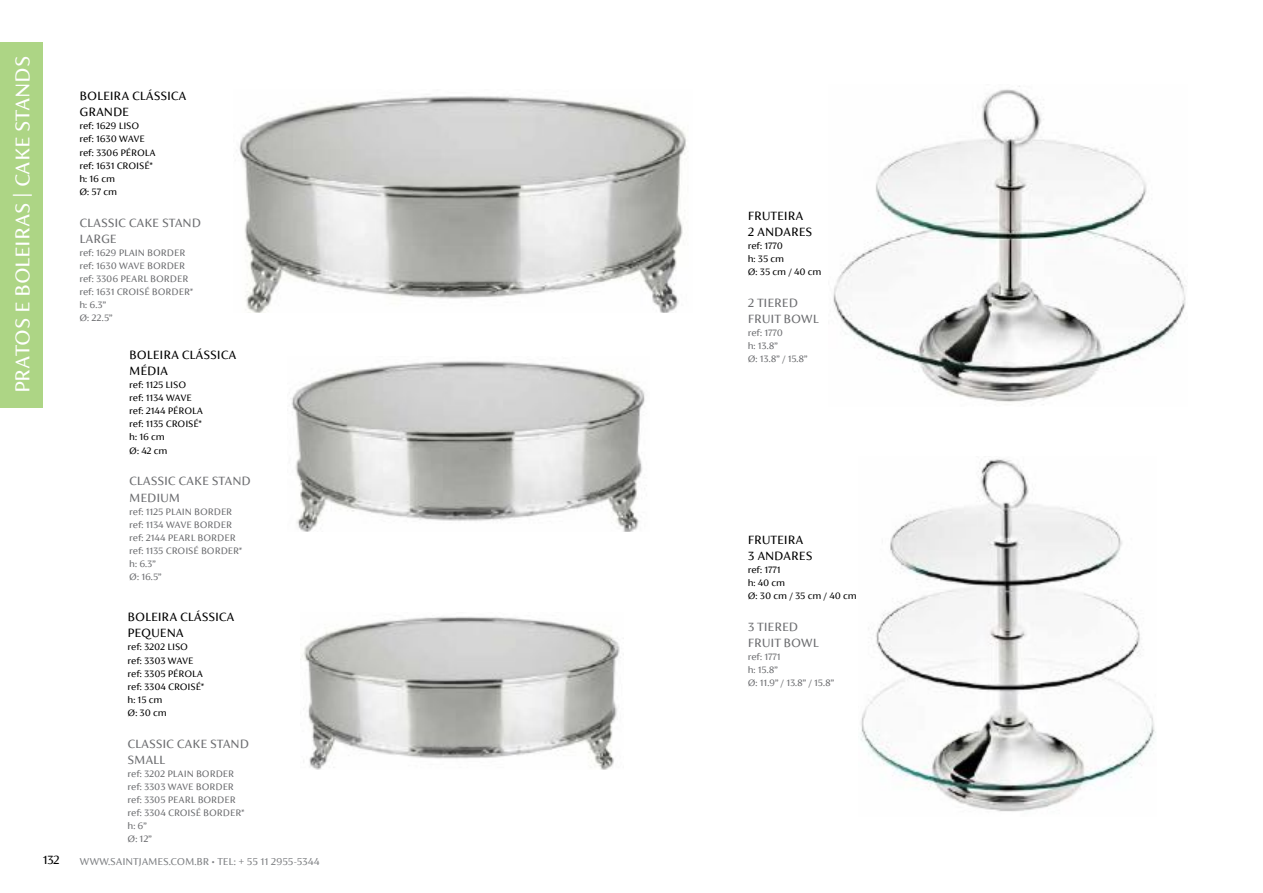
<style>
.page{position:relative;width:1263px;height:893px;background:#fff}
.page>*{position:absolute;margin:0;border:0;box-sizing:border-box;transform-origin:0 0}
.t1{font:22.5px "FS Siena";color:#fff}
.t2{font:13.5px/16.2px "FS Siena";color:#000}
.t3{font:13.5px/16.2px "FS Siena";color:#6d6e71}
.t4{font:11.25px "FS Siena";color:#808285}
.t5{font:10.5px/13px "FS Siena";color:#6d6e71}
.t6{font:10.5px/13px "FS Siena";color:#000}
.s1{font-size:7.5px}
</style>
<div class="page">
<img style="left:833px;top:86px;width:354px;height:319px">
<img style="left:861px;top:459px;width:295px;height:353px">
<div style="left:0;top:43px;width:43px;height:365px;background:#add585"></div>
<img style="left:239px;top:96px;width:448px;height:216px">
<img style="left:290px;top:361px;width:355px;height:171px">
<img style="left:301px;top:616px;width:320px;height:153px">
<h1 class="t1" style="left:10px;top:393px;width:339px;rotate:-90deg">PRATOS E BOLEIRAS | CAKE STANDS</h1>
<p class="t2" style="left:80px;top:88px;width:109px">BOLEIRA CLÁSSICA<br>GRANDE</p>
<p class="t6" style="left:80px;top:120px;width:78px">ref: 1629 LISO ref: 1630 WAVE ref: 3306 PÉROLA ref: 1631 CROISÉ* h: 16 cm<br>Ø: 57 cm</p>
<p class="t3" style="left:80px;top:214px;width:123px">CLASSIC CAKE STAND<br>LARGE</p>
<p class="t5" style="left:80px;top:246px;width:115px">ref: 1629 PLAIN BORDER ref: 1630 WAVE BORDER ref: 3306 PEARL BORDER ref: 1631 CROISÉ BORDER* h: 6.3”<br>Ø: 22.5”</p>
<p class="t2" style="left:129px;top:347px;width:109px">BOLEIRA CLÁSSICA<br>MÉDIA</p>
<p class="t6" style="left:129px;top:378px;width:75px">ref: 1125 LISO ref: 1134 WAVE ref: 2144 PÉROLA ref: 1135 CROISÉ* h: 16 cm<br>Ø: 42 cm</p>
<p class="t3" style="left:129px;top:473px;width:123px">CLASSIC CAKE STAND<br>MEDIUM</p>
<p class="t5" style="left:129px;top:505px;width:114px">ref: 1125 PLAIN BORDER ref: 1134 WAVE BORDER ref: 2144 PEARL BORDER ref: 1135 CROISÉ BORDER* h: 6.3”<br>Ø: 16.5”</p>
<p class="t2" style="left:128px;top:609px;width:109px">BOLEIRA CLÁSSICA<br>PEQUENA</p>
<p class="t6" style="left:128px;top:641px;width:78px">ref: 3202 LISO ref: 3303 WAVE ref: 3305 PÉROLA ref: 3304 CROISÉ* h: 15 cm<br>Ø: 30 cm</p>
<p class="t3" style="left:128px;top:735px;width:123px">CLASSIC CAKE STAND<br>SMALL</p>
<p class="t5" style="left:128px;top:767px;width:118px">ref: 3202 PLAIN BORDER ref: 3303 WAVE BORDER ref: 3305 PEARL BORDER ref: 3304 CROISÉ BORDER* h: 6”<br>Ø: 12”</p>
<p class="t2" style="left:43px;top:852px;width:18px">132</p>
<p class="t4" style="left:80px;top:856px;width:241px">WWW.SAINTJAMES.COM.BR <span class="s1">•</span> TEL: + 55 11 2955-5344</p>
<p class="t2" style="left:748px;top:208px;width:66px">FRUTEIRA<br>2 ANDARES</p>
<p class="t6" style="left:748px;top:239px;width:75px">ref: 1770<br>h: 35 cm<br>Ø: 35 cm / 40 cm</p>
<p class="t3" style="left:748px;top:295px;width:72px">2 TIERED<br>FRUIT BOWL</p>
<p class="t5" style="left:748px;top:326px;width:61px">ref: 1770<br>h: 13.8”<br>Ø: 13.8” / 15.8”</p>
<p class="t2" style="left:748px;top:531px;width:66px">FRUTEIRA<br>3 ANDARES</p>
<p class="t6" style="left:748px;top:563px;width:110px">ref: 1771<br>h: 40 cm<br>Ø: 30 cm / 35 cm / 40 cm</p>
<p class="t3" style="left:748px;top:618px;width:72px">3 TIERED<br>FRUIT BOWL</p>
<p class="t5" style="left:748px;top:650px;width:88px">ref: 1771<br>h: 15.8”<br>Ø: 11.9” / 13.8” / 15.8”</p>
</div>
